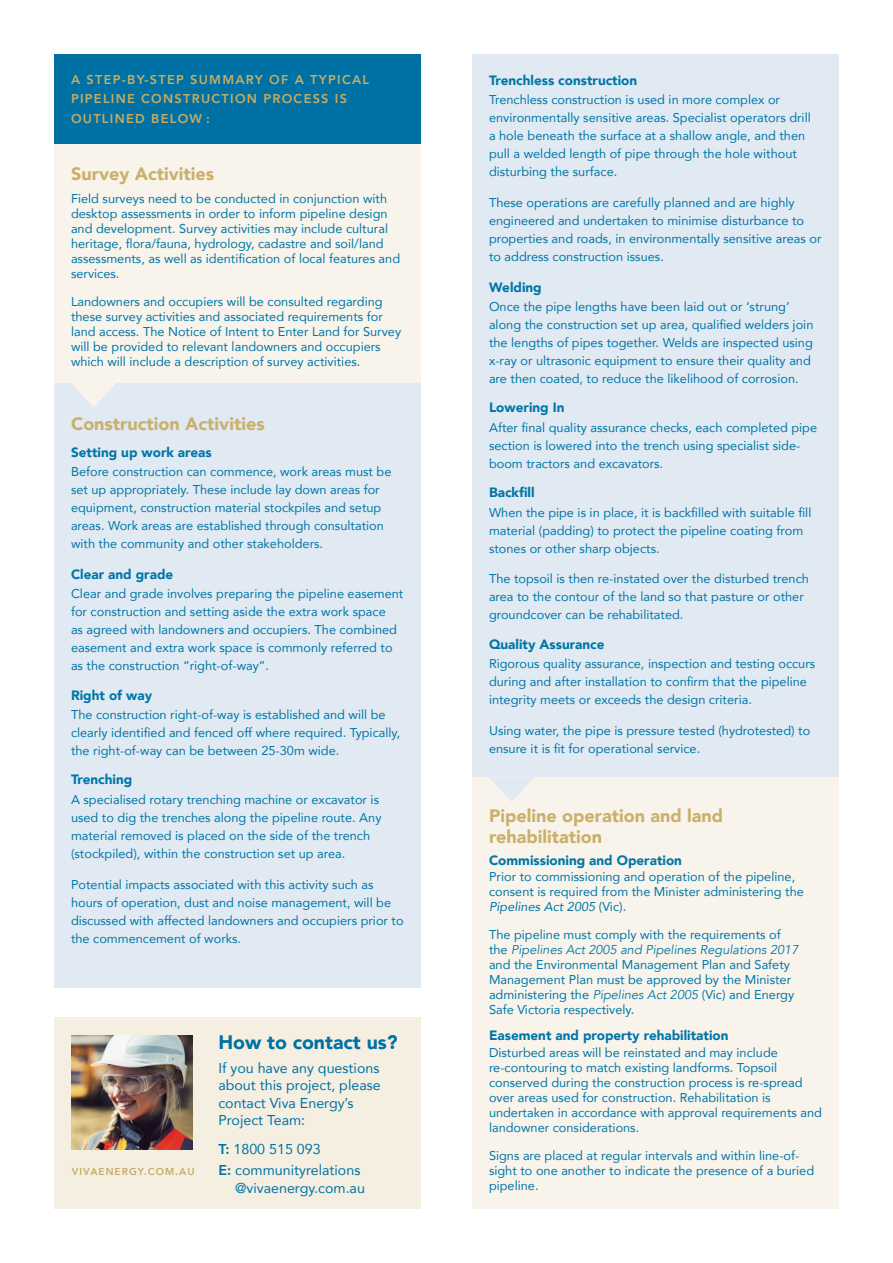
<style>
.page{position:relative;width:893px;height:1263px;background:#fff}
.page>*{position:absolute;margin:0;border:0;box-sizing:border-box;transform-origin:0 0}
.t1{font:900 19.5px "Avenir";color:#0071a4}
.t2{font:900 18px/21px "Avenir";color:#cab06b}
.t3{font:14.25px/17.1px "Avenir";color:#0071a4}
.t4{font:900 13.5px "Avenir";color:#0076a8}
.t5{font:12.75px/18px "Avenir";color:#0076a8}
.t6{font:800 12.75px/19.5px "Avenir";letter-spacing:.1em;color:#c7ac64}
.t7{font:800 10.05px "Avenir";letter-spacing:.1em;color:#c7ac64}
.s1{font-weight:800}
.s2{font-style:italic}
</style>
<div class="page">
<div style="left:54px;top:54px;width:367px;height:255px;background:#0071a4"></div>
<div style="left:54px;top:376px;width:367px;height:612px;background:#e1eaf2"></div>
<div style="left:472px;top:54px;width:367px;height:723px;background:#e1eaf2"></div>
<div style="left:472px;top:777px;width:367px;height:432px;background:#f8f4eb"></div>
<div style="left:54px;top:145px;width:367px;height:238px;background:#f8f4eb"></div>
<svg style="left:72px;top:383px;width:44px;height:24px"></svg>
<svg style="left:490px;top:777px;width:44px;height:25px"></svg>
<div style="left:54px;top:1017px;width:367px;height:192px;background:#f5efe1"></div>
<img style="left:72px;top:1035px;width:121px;height:114px">
<p class="t6" style="left:71px;top:70px;width:300px">A STEP-BY-STEP SUMMARY OF A TYPICAL<br>PIPELINE CONSTRUCTION PROCESS IS<br>OUTLINED BELOW :</p>
<h2 class="t2" style="left:71px;top:162px;width:145px">Survey Activities</h2>
<p class="t5" style="left:71px;top:191px;width:331px;line-height:15px">Field surveys need to be conducted in conjunction with desktop assessments in order to inform pipeline design and development. Survey activities may include cultural heritage, flora/fauna, hydrology, cadastre and soil/land assessments, as well as identification of local features and services.</p>
<p class="t5" style="left:71px;top:294px;width:332px;line-height:15px">Landowners and occupiers will be consulted regarding these survey activities and associated requirements for land access. The Notice of Intent to Enter Land for Survey will be provided to relevant landowners and occupiers which will include a description of survey activities.</p>
<h2 class="t2" style="left:71px;top:413px;width:195px">Construction Activities</h2>
<p class="t4" style="left:71px;top:440px;width:142px">Setting up work areas</p>
<p class="t5" style="left:71px;top:462px;width:322px">Before construction can commence, work areas must be set up appropriately. These include lay down areas for equipment, construction material stockpiles and setup areas. Work areas are established through consultation with the community and other stakeholders.</p>
<p class="t4" style="left:71px;top:563px;width:104px">Clear and grade</p>
<p class="t5" style="left:71px;top:585px;width:334px">Clear and grade involves preparing the pipeline easement for construction and setting aside the extra work space<br>as agreed with landowners and occupiers. The combined easement and extra work space is commonly referred to as the construction “right-of-way”.</p>
<p class="t4" style="left:71px;top:683px;width:83px">Right of way</p>
<p class="t5" style="left:71px;top:705px;width:331px">The construction right-of-way is established and will be clearly identified and fenced off where required. Typically, the right-of-way can be between 25-30m wide.</p>
<p class="t4" style="left:71px;top:768px;width:63px">Trenching</p>
<p class="t5" style="left:71px;top:790px;width:312px">A specialised rotary trenching machine or excavator is used to dig the trenches along the pipeline route. Any material removed is placed on the side of the trench (stockpiled), within the construction set up area.</p>
<p class="t5" style="left:71px;top:875px;width:334px">Potential impacts associated with this activity such as hours of operation, dust and noise management, will be discussed with affected landowners and occupiers prior to the commencement of works.</p>
<p class="t7" style="left:72px;top:1163px;width:124px">VIVAENERGY.COM.AU</p>
<h1 class="t1" style="left:218px;top:1026px;width:181px">How to contact us?</h1>
<p class="t3" style="left:218px;top:1059px;width:164px">If you have any questions about this project, please contact Viva Energy’s<br>Project Team:</p>
<p class="t3" style="left:218px;top:1138px;width:144px;line-height:21px"><span class="s1">T:</span> 1800 515 093<br><span class="s1">E:</span> communityrelations</p>
<p class="t3" style="left:235px;top:1179px;width:131px">@vivaenergy.com.au</p>
<p class="t4" style="left:489px;top:68px;width:150px">Trenchless construction</p>
<p class="t5" style="left:489px;top:90px;width:323px">Trenchless construction is used in more complex or environmentally sensitive areas. Specialist operators drill a hole beneath the surface at a shallow angle, and then pull a welded length of pipe through the hole without disturbing the surface.</p>
<p class="t5" style="left:489px;top:193px;width:334px">These operations are carefully planned and are highly engineered and undertaken to minimise disturbance to properties and roads, in environmentally sensitive areas or to address construction issues.</p>
<p class="t4" style="left:489px;top:275px;width:54px">Welding</p>
<p class="t5" style="left:489px;top:297px;width:326px">Once the pipe lengths have been laid out or ‘strung’ along the construction set up area, qualified welders join the lengths of pipes together. Welds are inspected using x-ray or ultrasonic equipment to ensure their quality and are then coated, to reduce the likelihood of corrosion.</p>
<p class="t4" style="left:489px;top:396px;width:77px">Lowering In</p>
<p class="t5" style="left:489px;top:418px;width:330px">After final quality assurance checks, each completed pipe section is lowered into the trench using specialist side&shy;boom tractors and excavators.</p>
<p class="t4" style="left:489px;top:481px;width:47px">Backfill</p>
<p class="t5" style="left:489px;top:503px;width:324px">When the pipe is in place, it is backfilled with suitable fill material (padding) to protect the pipeline coating from stones or other sharp objects.</p>
<p class="t5" style="left:489px;top:569px;width:321px">The topsoil is then re-instated over the disturbed trench area to the contour of the land so that pasture or other groundcover can be rehabilitated.</p>
<p class="t4" style="left:489px;top:632px;width:117px">Quality Assurance</p>
<p class="t5" style="left:489px;top:654px;width:328px">Rigorous quality assurance, inspection and testing occurs during and after installation to confirm that the pipeline integrity meets or exceeds the design criteria.</p>
<p class="t5" style="left:489px;top:721px;width:323px">Using water, the pipe is pressure tested (hydrotested) to ensure it is fit for operational service.</p>
<h2 class="t2" style="left:489px;top:804px;width:236px">Pipeline operation and land rehabilitation</h2>
<p class="t4" style="left:489px;top:848px;width:194px">Commissioning and Operation</p>
<p class="t5" style="left:489px;top:869px;width:316px;line-height:15px">Prior to commissioning and operation of the pipeline, consent is required from the Minister administering the<br><span class="s2">Pipelines Act 2005</span> (Vic).</p>
<p class="t5" style="left:489px;top:927px;width:311px;line-height:15px">The pipeline must comply with the requirements of the <span class="s2">Pipelines Act 2005 and Pipelines Regulations 2017 </span>and the Environmental Management Plan and Safety Management Plan must be approved by the Minister administering the <span class="s2">Pipelines Act 2005</span> (Vic) and Energy Safe Victoria respectively.</p>
<p class="t4" style="left:489px;top:1024px;width:241px">Easement and property rehabilitation</p>
<p class="t5" style="left:489px;top:1044px;width:334px;line-height:15px">Disturbed areas will be reinstated and may include re-contouring to match existing landforms. Topsoil conserved during the construction process is re-spread over areas used for construction. Rehabilitation is undertaken in accordance with approval requirements and landowner considerations.</p>
<p class="t5" style="left:489px;top:1147px;width:327px;line-height:15px">Signs are placed at regular intervals and within line-of&shy;sight to one another to indicate the presence of a buried pipeline.</p>
</div>
